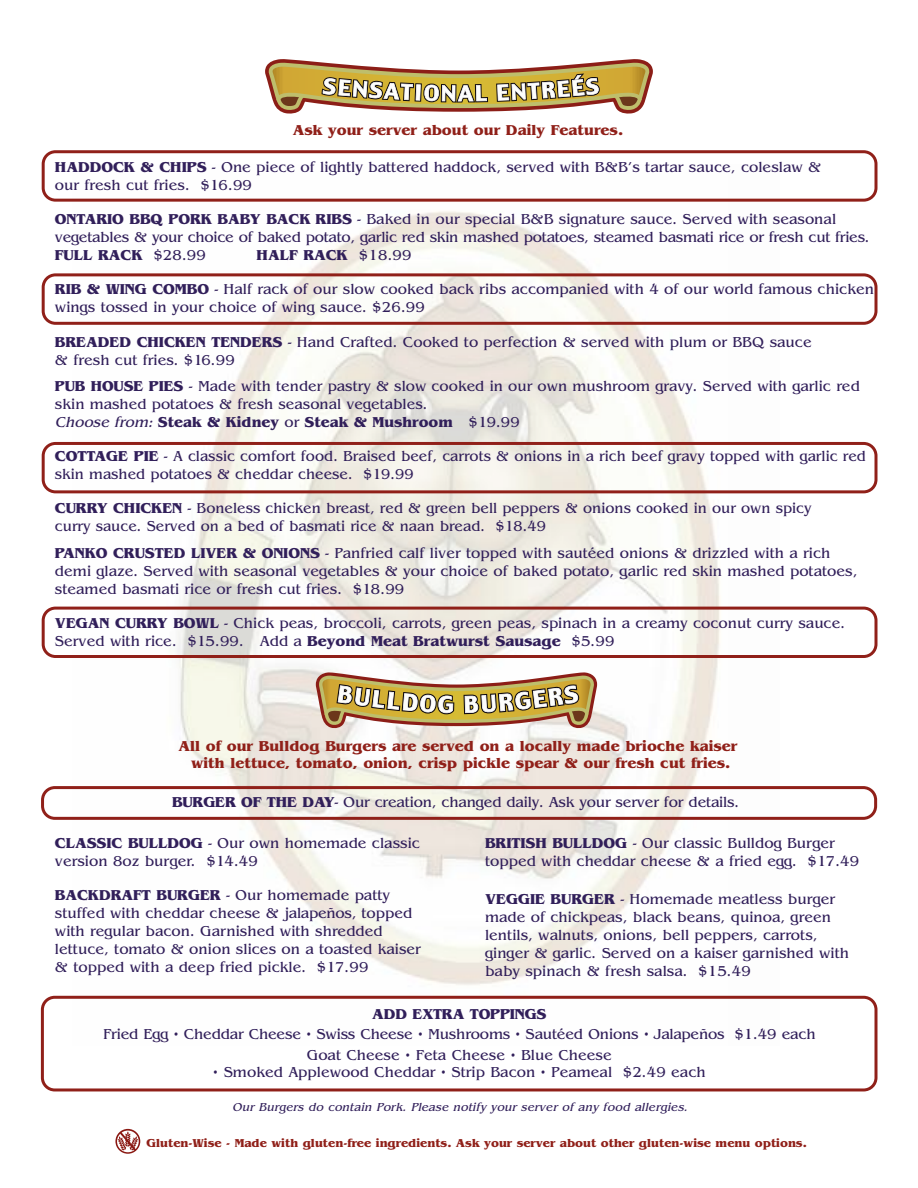
<style>
.page{position:relative;width:918px;height:1188px;background:#fff}
.page>*{position:absolute;margin:0;border:0;box-sizing:border-box;transform-origin:0 0}
.t1{font:15px/18px "Benguiat";color:#311f5a}
.t2{font:15px/18px "Benguiat";letter-spacing:-.02em;color:#311f5a}
.t3{font:700 15px/16.5px "Benguiat";color:#902019;text-align:center}
.t4{font:700 15px "Benguiat";letter-spacing:-.005em;color:#311f5a}
.t5{font:700 12px "Benguiat";color:#902019}
.t6{font:italic 12px "Benguiat";letter-spacing:.015em;color:#311f5a}
.s1{font-weight:700}
.s2{font-weight:400}
.s3{font-style:italic}
</style>
<div class="page">
<img style="left:73px;top:211px;width:706px;height:785px">
<svg style="left:316px;top:672px;width:281px;height:56px"></svg>
<svg style="left:265px;top:59px;width:388px;height:55px"></svg>
<svg style="left:42px;top:150px;width:836px;height:52px"></svg>
<svg style="left:42px;top:273px;width:836px;height:52px"></svg>
<svg style="left:42px;top:442px;width:836px;height:51px"></svg>
<svg style="left:42px;top:607px;width:836px;height:51px"></svg>
<svg style="left:41px;top:996px;width:837px;height:95px"></svg>
<svg style="left:115px;top:1129px;width:25px;height:25px"></svg>
<svg style="left:117px;top:1131px;width:22px;height:21px"></svg>
<svg style="left:118px;top:1131px;width:20px;height:20px"></svg>
<svg style="left:41px;top:786px;width:836px;height:34px"></svg>
<p class="t3" style="left:293px;top:122px;width:332px">Ask your server about our Daily Features.</p>
<p class="t1" style="left:55px;top:158px;width:768px"><span class="s1">HADDOCK &amp; CHIPS</span> - One piece of lightly battered haddock, served with B&amp;B’s tartar sauce, coleslaw &amp; our fresh cut fries. $16.99</p>
<p class="t2" style="left:55px;top:210px;width:816px"><span class="s1">ONTARIO BBQ PORK BABY BACK RIBS</span> - Baked in our special B&amp;B signature sauce. Served with seasonal vegetables &amp; your choice of baked potato, garlic red skin mashed potatoes, steamed basmati rice or fresh cut fries.<br><span class="s1">FULL RACK</span> $28.99</p>
<p class="t4" style="left:257px;top:246px;width:157px">HALF RACK <span class="s2">$18.99</span></p>
<p class="t1" style="left:55px;top:280px;width:821px"><span class="s1">RIB &amp; WING COMBO</span> - Half rack of our slow cooked back ribs accompanied with 4 of our world famous chicken wings tossed in your choice of wing sauce. $26.99</p>
<p class="t1" style="left:55px;top:332px;width:758px"><span class="s1">BREADED CHICKEN TENDERS</span> - Hand Crafted. Cooked to perfection &amp; served with plum or BBQ sauce &amp; fresh cut fries. $16.99</p>
<p class="t1" style="left:55px;top:377px;width:807px"><span class="s1">PUB HOUSE PIES</span> - Made with tender pastry &amp; slow cooked in our own mushroom gravy. Served with garlic red skin mashed potatoes &amp; fresh seasonal vegetables.<br><span class="s3">Choose from:</span> <span class="s1">Steak &amp; Kidney</span> or <span class="s1">Steak &amp; Mushroom</span> $19.99</p>
<p class="t1" style="left:55px;top:447px;width:813px"><span class="s1">COTTAGE PIE</span> - A classic comfort food. Braised beef, carrots &amp; onions in a rich beef gravy topped with garlic red skin mashed potatoes &amp; cheddar cheese. $19.99</p>
<p class="t1" style="left:55px;top:499px;width:758px"><span class="s1">CURRY CHICKEN</span> - Boneless chicken breast, red &amp; green bell peppers &amp; onions cooked in our own spicy curry sauce. Served on a bed of basmati rice &amp; naan bread. $18.49</p>
<p class="t1" style="left:55px;top:544px;width:804px"><span class="s1">PANKO CRUSTED LIVER &amp; ONIONS</span> - Panfried calf liver topped with sautéed onions &amp; drizzled with a rich demi glaze. Served with seasonal vegetables &amp; your choice of baked potato, garlic red skin mashed potatoes, steamed basmati rice or fresh cut fries. $18.99</p>
<p class="t1" style="left:55px;top:614px;width:792px"><span class="s1">VEGAN CURRY BOWL</span> - Chick peas, broccoli, carrots, green peas, spinach in a creamy coconut curry sauce.<br>Served with rice. $15.99. Add a <span class="s1">Beyond Meat Bratwurst Sausage</span> $5.99</p>
<p class="t3" style="left:178px;top:738px;width:561px">All of our Bulldog Burgers are served on a locally made brioche kaiser with lettuce, tomato, onion, crisp pickle spear &amp; our fresh cut fries.</p>
<p class="t1" style="left:172px;top:792px;width:569px"><span class="s1">BURGER OF THE DAY</span>- Our creation, changed daily. Ask your server for details.</p>
<p class="t1" style="left:55px;top:834px;width:367px"><span class="s1">CLASSIC BULLDOG</span> - Our own homemade classic version 8oz burger. $14.49</p>
<p class="t1" style="left:55px;top:886px;width:367px"><span class="s1">BACKDRAFT BURGER</span> - Our homemade patty stuffed with cheddar cheese &amp; jalapeños, topped with regular bacon. Garnished with shredded lettuce, tomato &amp; onion slices on a toasted kaiser &amp; topped with a deep fried pickle. $17.99</p>
<p class="t1" style="left:485px;top:834px;width:376px"><span class="s1">BRITISH BULLDOG</span> - Our classic Bulldog Burger topped with cheddar cheese &amp; a fried egg. $17.49</p>
<p class="t1" style="left:485px;top:889px;width:366px"><span class="s1">VEGGIE BURGER</span> - Homemade meatless burger made of chickpeas, black beans, quinoa, green lentils, walnuts, onions, bell peppers, carrots, ginger &amp; garlic. Served on a kaiser garnished with baby spinach &amp; fresh salsa. $15.49</p>
<p class="t4" style="left:372px;top:1005px;width:176px">ADD EXTRA TOPPINGS</p>
<p class="t1" style="left:103px;top:1022px;width:714px;line-height:21.9px;text-align:center">Fried Egg • Cheddar Cheese • Swiss Cheese • Mushrooms • Sautéed Onions • Jalapeños $1.49 each<br>Goat Cheese • Feta Cheese • Blue Cheese</p>
<p class="t1" style="left:213px;top:1063px;width:494px">• Smoked Applewood Cheddar • Strip Bacon • Peameal $2.49 each</p>
<p class="t6" style="left:232px;top:1100px;width:459px">Our Burgers do contain Pork. Please notify your server of any food allergies.</p>
<p class="t5" style="left:147px;top:1136px;width:662px">Gluten-Wise - Made with gluten-free ingredients. Ask your server about other gluten-wise menu options.</p>
</div>
